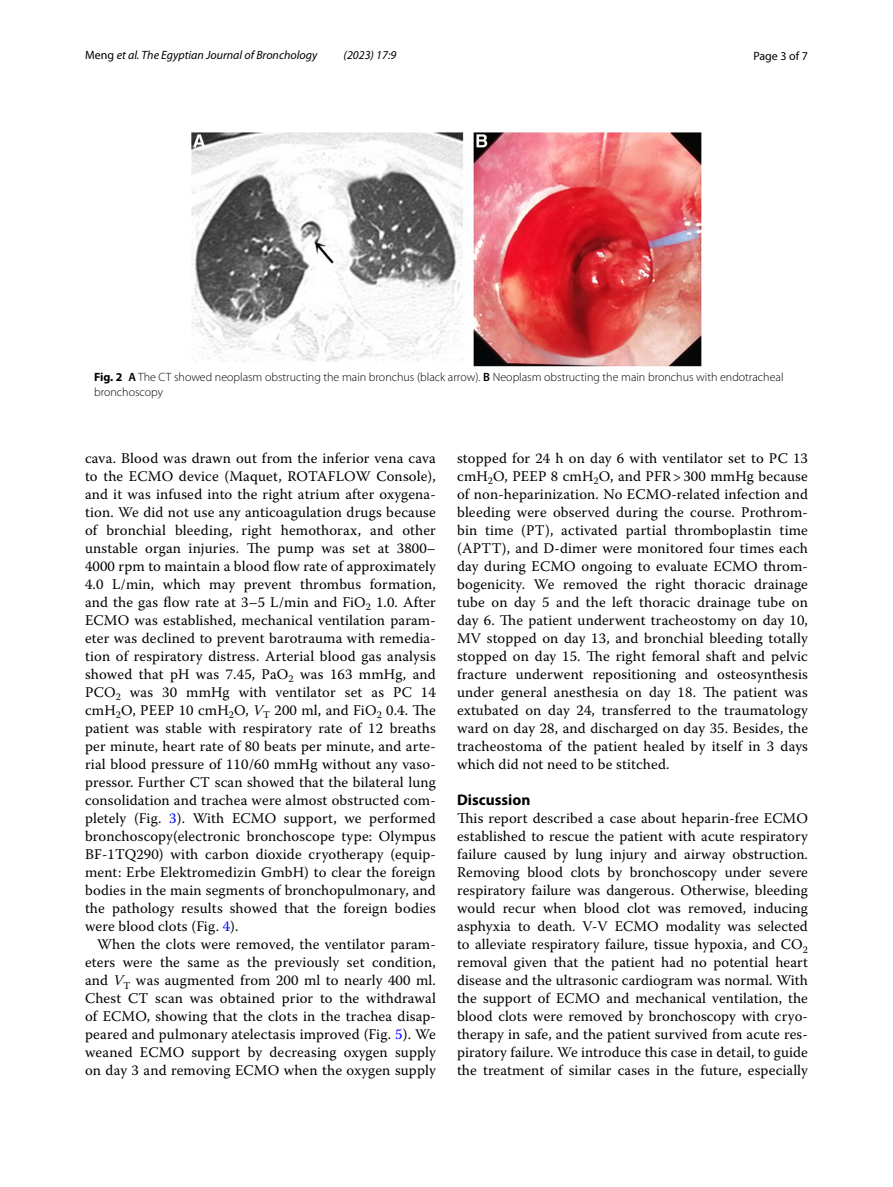
<style>
.page{position:relative;width:893px;height:1187px;background:#fff}
.page>*{position:absolute;margin:0;border:0;box-sizing:border-box;transform-origin:0 0}
.t1{font:700 15.45px "Myriad Pro";color:#000}
.t2{font:14.7px/18px "Warnock Pro";letter-spacing:.01em;color:#000;text-align:justify}
.t3{font:300 12px/15px "Myriad Pro";color:#000}
.t4{font:italic 12px "Myriad Pro";color:#000}
.t5{font:12px "Myriad Pro";color:#000}
.s1{font-style:normal}
.s2{font-weight:700}
.s3{font-weight:600}
.s4{font-style:italic}
.s5{color:#00f}
</style>
<div class="page">
<img style="left:191px;top:133px;width:511px;height:233px">
<p class="t4" style="left:85px;top:48px;width:234px"><span class="s1">Meng</span> et al. The Egyptian Journal of Bronchology</p>
<p class="t4" style="left:344px;top:48px;width:54px">(2023) 17:9</p>
<p class="t5" style="left:753px;top:48px;width:56px">Page 3 of 7</p>
<p class="t3" style="left:94px;top:370px;width:691px"><span class="s2">Fig. 2</span> <span class="s3">A</span> The CT showed neoplasm obstructing the main bronchus (black arrow). <span class="s3">B</span> Neoplasm obstructing the main bronchus with endotracheal bronchoscopy</p>
<p class="t2" style="left:85px;top:448px;width:352px">cava. Blood was drawn out from the inferior vena cava to the ECMO device (Maquet, ROTAFLOW Console), and it was infused into the right atrium after oxygena&shy;tion. We did not use any anticoagulation drugs because of bronchial bleeding, right hemothorax, and other unstable organ injuries. The pump was set at 3800– 4000 rpm to maintain a blood flow rate of approximately 4.0 L/min, which may prevent thrombus formation, and the gas flow rate at 3–5 L/min and FiO<sub>2</sub> 1.0. After ECMO was established, mechanical ventilation param&shy;eter was declined to prevent barotrauma with remedia&shy;tion of respiratory distress. Arterial blood gas analysis showed that pH was 7.45, PaO<sub>2</sub> was 163 mmHg, and PCO<sub>2</sub> was 30 mmHg with ventilator set as PC 14 cmH<sub>2</sub>O, PEEP 10 cmH<sub>2</sub>O, <span class="s4">V</span><sub>T</sub> 200 ml, and FiO<sub>2</sub> 0.4. The patient was stable with respiratory rate of 12 breaths per minute, heart rate of 80 beats per minute, and arte&shy;rial blood pressure of 110/60 mmHg without any vaso&shy;pressor. Further CT scan showed that the bilateral lung consolidation and trachea were almost obstructed com&shy;pletely (Fig. <span class="s5">3</span>). With ECMO support, we performed bronchoscopy(electronic bronchoscope type: Olympus BF-1TQ290) with carbon dioxide cryotherapy (equip&shy;ment: Erbe Elektromedizin GmbH) to clear the foreign bodies in the main segments of bronchopulmonary, and the pathology results showed that the foreign bodies were blood clots (Fig. <span class="s5">4</span>).</p>
<p class="t2" style="left:85px;top:934px;width:352px;text-indent:12px">When the clots were removed, the ventilator param&shy;eters were the same as the previously set condition, and <span class="s4">V</span><sub>T</sub> was augmented from 200 ml to nearly 400 ml.<br>Chest CT scan was obtained prior to the withdrawal of ECMO, showing that the clots in the trachea disap&shy;peared and pulmonary atelectasis improved (Fig. <span class="s5">5</span>). We weaned ECMO support by decreasing oxygen supply on day 3 and removing ECMO when the oxygen supply</p>
<p class="t2" style="left:457px;top:448px;width:352px">stopped for 24 h on day 6 with ventilator set to PC 13 cmH<sub>2</sub>O, PEEP 8 cmH<sub>2</sub>O, and PFR&gt; 300 mmHg because of non-heparinization. No ECMO-related infection and bleeding were observed during the course. Prothrom&shy;bin time (PT), activated partial thromboplastin time (APTT), and D-dimer were monitored four times each day during ECMO ongoing to evaluate ECMO throm&shy;bogenicity. We removed the right thoracic drainage tube on day 5 and the left thoracic drainage tube on day 6. The patient underwent tracheostomy on day 10, MV stopped on day 13, and bronchial bleeding totally stopped on day 15. The right femoral shaft and pelvic fracture underwent repositioning and osteosynthesis under general anesthesia on day 18. The patient was extubated on day 24, transferred to the traumatology ward on day 28, and discharged on day 35. Besides, the tracheostoma of the patient healed by itself in 3 days which did not need to be stitched.</p>
<p class="t1" style="left:457px;top:789px;width:75px">Discussion</p>
<p class="t2" style="left:457px;top:808px;width:352px">This report described a case about heparin-free ECMO established to rescue the patient with acute respiratory failure caused by lung injury and airway obstruction.<br>Removing blood clots by bronchoscopy under severe respiratory failure was dangerous. Otherwise, bleeding would recur when blood clot was removed, inducing asphyxia to death. V-V ECMO modality was selected to alleviate respiratory failure, tissue hypoxia, and CO<sub>2 </sub>removal given that the patient had no potential heart disease and the ultrasonic cardiogram was normal. With the support of ECMO and mechanical ventilation, the blood clots were removed by bronchoscopy with cryo&shy;therapy in safe, and the patient survived from acute res&shy;piratory failure. We introduce this case in detail, to guide the treatment of similar cases in the future, especially</p>
</div>
